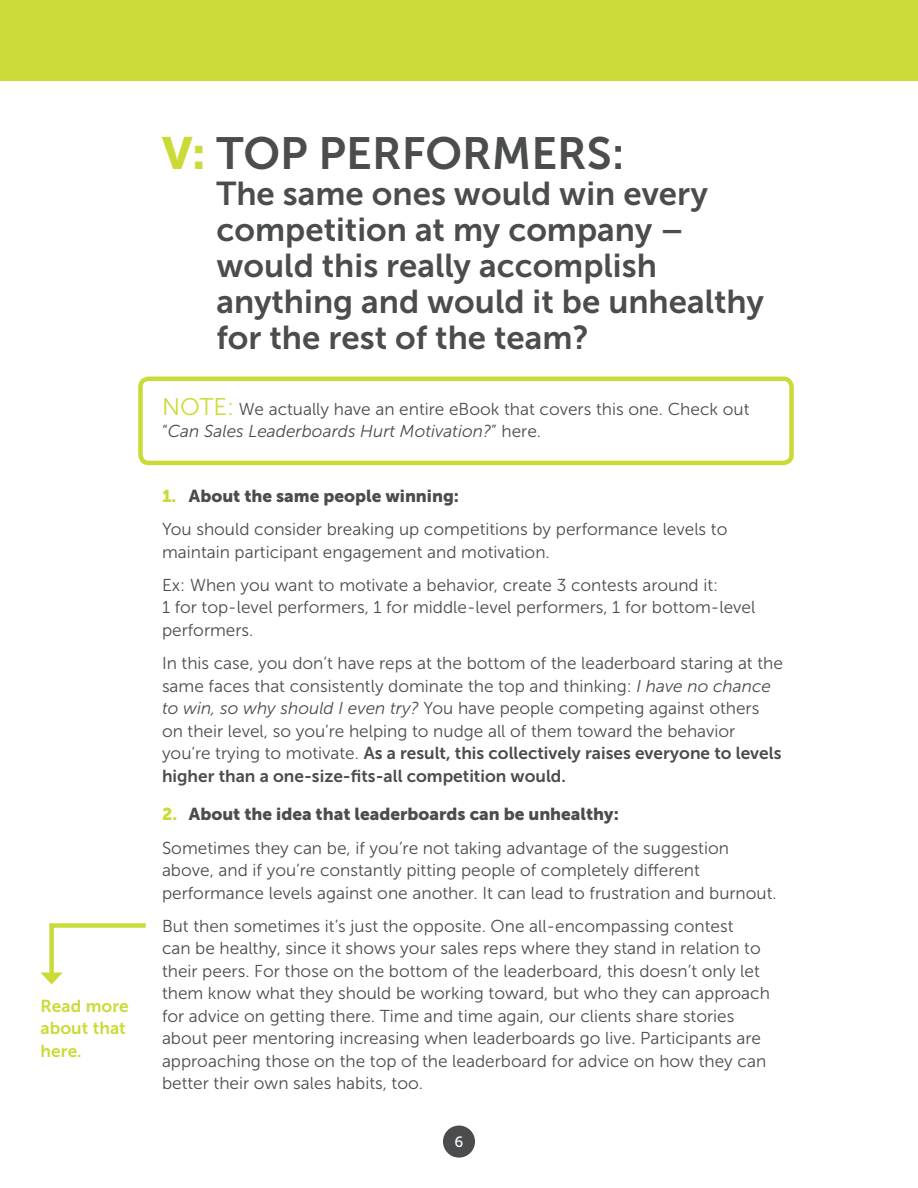
<style>
.page{position:relative;width:918px;height:1188px;background:#fff}
.page>*{position:absolute;margin:0;border:0;box-sizing:border-box;transform-origin:0 0}
.t1{font:45px "Museo Sans 700";color:#4b4c4d}
.t2{font:33px/36px "Museo Sans 700";color:#4b4c4d}
.t3{font:17.25px/22.5px "Museo Sans 300";color:#4b4c4d}
.t4{font:17.25px "Museo Sans 900";color:#4b4c4d}
.t5{font:17.25px/22.5px "Museo Sans 700";letter-spacing:.005em;color:#cadb37}
.t6{font:14.85px "Museo Sans 500";color:#fff}
.s1{font-family:"Museo Sans 900";color:#cadb37}
.s2{font-size:24px;color:#cadb37}
.s3{font-style:italic}
.s4{color:#cadb37}
.s5{font-family:"Museo Sans 700"}
</style>
<div class="page">
<div style="left:443px;top:1126px;width:32px;height:32px;background:#4b4c4d;border-radius:50%"></div>
<div style="left:0;top:0;width:918px;height:81px;background:#cadb37"></div>
<div style="left:138px;top:377px;width:656px;height:88px;border:4px solid #cadb37;border-radius:8px"></div>
<svg style="left:41px;top:923px;width:105px;height:61px"></svg>
<p class="t5" style="left:40px;top:995px;width:90px">Read more about that here.</p>
<p class="t1" style="left:162px;top:128px;width:464px"><span class="s1">V:</span> TOP PERFORMERS:</p>
<p class="t2" style="left:216px;top:175px;width:549px">The same ones would win every competition at my company – would this really accomplish anything and would it be unhealthy for the rest of the team?</p>
<p class="t3" style="left:162px;top:398px;width:589px"><span class="s2">NOTE:</span> We actually have an entire eBook that covers this one. Check out “<span class="s3">Can Sales Leaderboards Hurt Motivation?</span>” here.</p>
<p class="t4" style="left:162px;top:486px;width:299px"><span class="s4">1.</span> About the same people winning:</p>
<p class="t3" style="left:162px;top:518px;width:567px">You should consider breaking up competitions by performance levels to maintain participant engagement and motivation.</p>
<p class="t3" style="left:162px;top:574px;width:595px">Ex: When you want to motivate a behavior, create 3 contests around it:<br>1 for top-level performers, 1 for middle-level performers, 1 for bottom-level performers.</p>
<p class="t3" style="left:162px;top:652px;width:622px">In this case, you don’t have reps at the bottom of the leaderboard staring at the same faces that consistently dominate the top and thinking: <span class="s3">I have no chance to win, so why should I even try?</span> You have people competing against others on their level, so you’re helping to nudge all of them toward the behavior you’re trying to motivate. <span class="s5">As a result, this collectively raises everyone to levels higher than a one-size-fits-all competition would.</span></p>
<p class="t4" style="left:162px;top:805px;width:458px"><span class="s4">2.</span> About the idea that leaderboards can be unhealthy:</p>
<p class="t3" style="left:162px;top:837px;width:616px">Sometimes they can be, if you’re not taking advantage of the suggestion above, and if you’re constantly pitting people of completely different performance levels against one another. It can lead to frustration and burnout.</p>
<p class="t3" style="left:162px;top:915px;width:609px">But then sometimes it’s just the opposite. One all-encompassing contest<br>can be healthy, since it shows your sales reps where they stand in relation to their peers. For those on the bottom of the leaderboard, this doesn’t only let them know what they should be working toward, but who they can approach for advice on getting there. Time and time again, our clients share stories about peer mentoring increasing when leaderboards go live. Participants are approaching those on the top of the leaderboard for advice on how they can better their own sales habits, too.</p>
<p class="t6" style="left:455px;top:1134px;width:10px">6</p>
</div>
